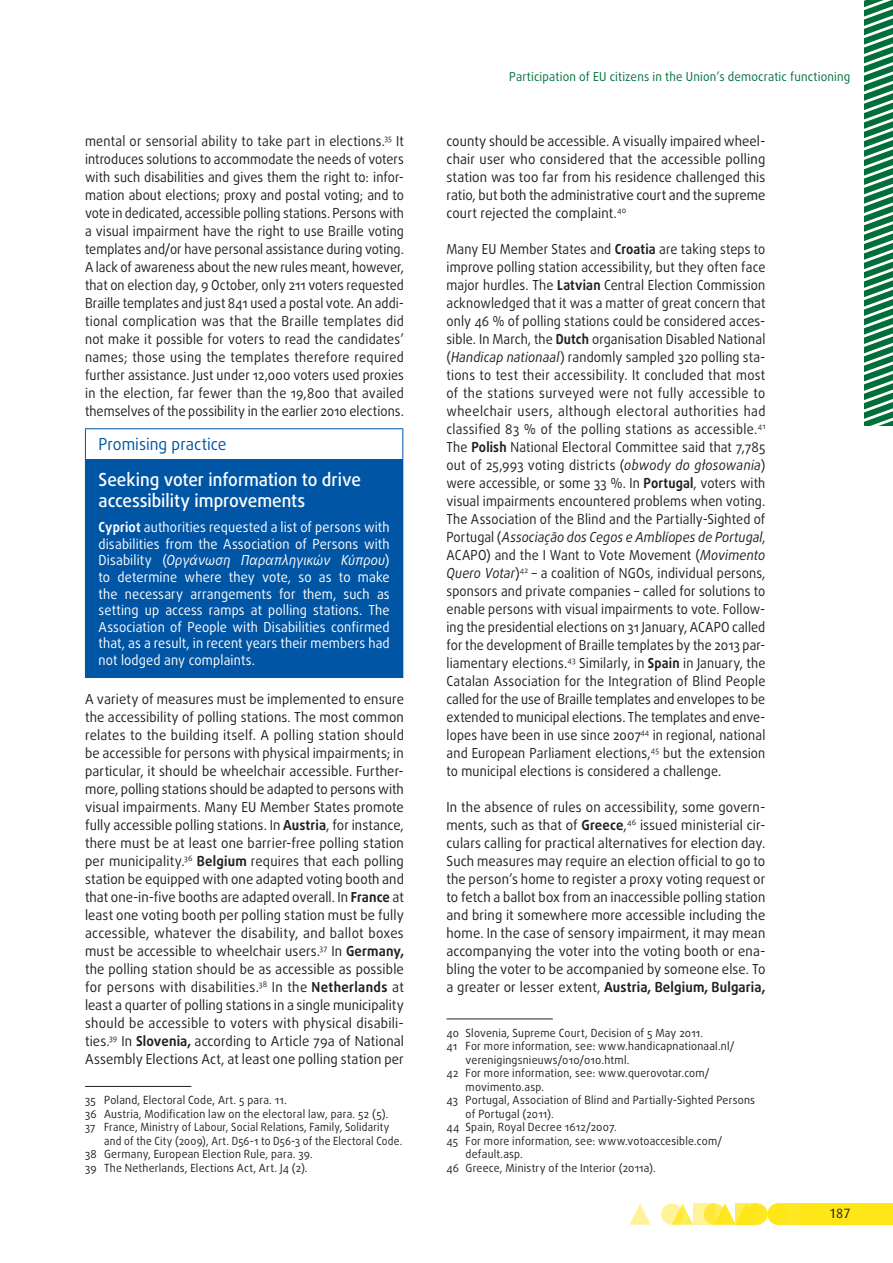
<style>
.page{position:relative;width:893px;height:1263px;background:#fff}
.page>*{position:absolute;margin:0;border:0;box-sizing:border-box;transform-origin:0 0}
.t1{font:500 18px/21.6px "Daxline Pro";color:#fff;scale:.95 1}
.t2{font:16.5px "Daxline Pro";color:#0155a5;scale:.95 1}
.t3{font:13.8px/18px "Daxline Pro";letter-spacing:.01em;color:#231f20;text-align:justify;scale:.92 1}
.t4{font:13.8px/18px "Daxline Pro";letter-spacing:.01em;color:#231f20;text-align:justify;scale:.95 1}
.t5{font:13.8px/16.5px "Daxline Pro";letter-spacing:.01em;color:#fff;text-align:justify;scale:.93 1}
.t6{font:13.5px "Dax";color:#231f20}
.t7{font:12.3px "Daxline Pro";letter-spacing:.015em;color:#006f3c;scale:.95 1}
.t8{font:11.25px "Daxline Pro";letter-spacing:.02em;color:#231f20;scale:.95 1}
.t9{font:11.25px "Daxline Pro";letter-spacing:.02em;color:#231f20;scale:.91 1}
.s1{font-weight:700}
.s2{font-style:italic}
</style>
<div class="page">
<div style="left:799px;top:1203px;width:94px;height:22px;background:#ffe616"></div>
<div style="left:746px;top:1203px;width:21px;height:22px;background:#ffe724;border-radius:50%"></div>
<div style="left:778px;top:1203px;width:21px;height:22px;background:#ffe724"></div>
<svg style="left:675px;top:1203px;width:18px;height:22px"></svg>
<svg style="left:629px;top:1203px;width:22px;height:22px"></svg>
<div style="left:767px;top:1203px;width:22px;height:22px;background:#ffe616;border-radius:50%"></div>
<svg style="left:718px;top:1203px;width:18px;height:22px"></svg>
<svg style="left:704px;top:1203px;width:21px;height:22px"></svg>
<svg style="left:661px;top:1203px;width:21px;height:22px"></svg>
<svg style="left:736px;top:1203px;width:21px;height:22px"></svg>
<svg style="left:693px;top:1203px;width:21px;height:22px"></svg>
<svg style="left:864px;top:0;width:29px;height:425px"></svg>
<div style="left:85px;top:459px;width:318px;height:218px;background:#0155a5"></div>
<hr style="left:85px;top:428px;width:318px;height:1px;background:#0155a5">
<hr style="left:85px;top:429px;width:1px;height:30px;background:#0155a5">
<hr style="left:402px;top:429px;width:1px;height:30px;background:#0155a5">
<hr style="left:85px;top:677px;width:318px;height:1px;background:#0155a5">
<hr style="left:85px;top:1086px;width:106px;height:1px;background:#231f20">
<hr style="left:446px;top:1018px;width:107px;height:1px;background:#231f20">
<p class="t3" style="left:85px;top:132px;width:348px">mental or sensorial ability to take part in elections.<sup>35</sup> It introduces solutions to accommodate the needs of voters with such disabilities and gives them the right to: infor‑ mation about elections; proxy and postal voting; and to vote in dedicated, accessible polling stations. Persons with a visual impairment have the right to use Braille voting templates and/or have personal assistance during voting.<br>A lack of awareness about the new rules meant, however, that on election day, 9 October, only 211 voters requested Braille templates and just 841 used a postal vote. An addi‑ tional complication was that the Braille templates did not make it possible for voters to read the candidates’ names; those using the templates therefore required further assistance. Just under 12,000 voters used proxies in the election, far fewer than the 19,800 that availed themselves of the possibility in the earlier 2010 elections.</p>
<p class="t2" style="left:99px;top:433px;width:136px">Promising practice</p>
<h1 class="t1" style="left:99px;top:468px;width:278px">Seeking voter information to drive accessibility improvements</h1>
<p class="t5" style="left:99px;top:519px;width:315px"><span class="s1">Cypriot</span> authorities requested a list of persons with disabilities from the Association of Persons with Disability (<span class="s2">Οργάνωση Παραπληγικών Κύπρου</span>) to determine where they vote, so as to make the necessary arrangements for them, such as setting up access ramps at polling stations. The Association of People with Disabilities confirmed that, as a result, in recent years their members had not lodged any complaints.</p>
<p class="t4" style="left:85px;top:690px;width:337px">A variety of measures must be implemented to ensure the accessibility of polling stations. The most common relates to the building itself. A polling station should be accessible for persons with physical impairments; in particular, it should be wheelchair accessible. Further‑ more, polling stations should be adapted to persons with visual impairments. Many EU Member States promote fully accessible polling stations. In <span class="s1">Austria</span>, for instance, there must be at least one barrier‑free polling station per municipality.<sup>36</sup> <span class="s1">Belgium</span> requires that each polling station be equipped with one adapted voting booth and that one‑in‑five booths are adapted overall. In <span class="s1">France</span> at least one voting booth per polling station must be fully accessible, whatever the disability, and ballot boxes must be accessible to wheelchair users.<sup>37</sup> In <span class="s1">Germany, </span>the polling station should be as accessible as possible for persons with disabilities.<sup>38</sup> In the <span class="s1">Netherlands</span> at least a quarter of polling stations in a single municipality should be accessible to voters with physical disabili‑ ties.<sup>39</sup> In <span class="s1">Slovenia,</span> according to Article 79a of National Assembly Elections Act, at least one polling station per</p>
<p class="t8" style="left:85px;top:1093px;width:214px">35 Poland, Electoral Code, Art. 5 para. 11.</p>
<p class="t8" style="left:85px;top:1106px;width:321px">36 Austria, Modification law on the electoral law, para. 52 (5).</p>
<p class="t9" style="left:85px;top:1120px;width:336px">37 France, Ministry of Labour, Social Relations, Family, Solidarity</p>
<p class="t9" style="left:104px;top:1133px;width:329px">and of the City (2009), Art. D56-1 to D56-3 of the Electoral Code.</p>
<p class="t8" style="left:85px;top:1147px;width:241px">38 Germany, European Election Rule, para. 39.</p>
<p class="t8" style="left:85px;top:1160px;width:236px">39 The Netherlands, Elections Act, Art. J4 (2).</p>
<p class="t7" style="left:509px;top:68px;width:361px">Participation of EU citizens in the Union’s democratic functioning</p>
<p class="t4" style="left:446px;top:132px;width:337px">county should be accessible. A visually impaired wheel‑ chair user who considered that the accessible polling station was too far from his residence challenged this ratio, but both the administrative court and the supreme court rejected the complaint.<sup>40</sup></p>
<p class="t3" style="left:446px;top:240px;width:348px">Many EU Member States and <span class="s1">Croatia</span> are taking steps to improve polling station accessibility, but they often face major hurdles. The <span class="s1">Latvian</span> Central Election Commission acknowledged that it was a matter of great concern that only 46 % of polling stations could be considered acces‑ sible. In March, the <span class="s1">Dutch</span> organisation Disabled National (<span class="s2">Handicap nationaal</span>) randomly sampled 320 polling sta‑ tions to test their accessibility. It concluded that most of the stations surveyed were not fully accessible to wheelchair users, although electoral authorities had classified 83 % of the polling stations as accessible.<sup>41<br></sup>The <span class="s1">Polish</span> National Electoral Committee said that 7,785 out of 25,993 voting districts (<span class="s2">obwody do głosowania</span>) were accessible, or some 33 %. In <span class="s1">Portugal</span>, voters with visual impairments encountered problems when voting.<br>The Association of the Blind and the Partially‑Sighted of Portugal (<span class="s2">Associação dos Cegos e Amblíopes de Portugal</span>, ACAPO) and the I Want to Vote Movement (<span class="s2">Movimento Quero Votar</span>)<sup>42</sup> – a coalition of NGOs, individual persons, sponsors and private companies – called for solutions to enable persons with visual impairments to vote. Follow‑ ing the presidential elections on 31 January, ACAPO called for the development of Braille templates by the 2013 par‑ liamentary elections.<sup>43</sup> Similarly, in <span class="s1">Spain</span> in January, the Catalan Association for the Integration of Blind People called for the use of Braille templates and envelopes to be extended to municipal elections. The templates and enve‑ lopes have been in use since 2007<sup>44</sup> in regional, national and European Parliament elections,<sup>45</sup> but the extension to municipal elections is considered a challenge.</p>
<p class="t4" style="left:446px;top:798px;width:337px">In the absence of rules on accessibility, some govern‑ ments, such as that of <span class="s1">Greece</span>,<sup>46</sup> issued ministerial cir‑ culars calling for practical alternatives for election day.<br>Such measures may require an election official to go to the person’s home to register a proxy voting request or to fetch a ballot box from an inaccessible polling station and bring it somewhere more accessible including the home. In the case of sensory impairment, it may mean accompanying the voter into the voting booth or ena‑ bling the voter to be accompanied by someone else. To a greater or lesser extent, <span class="s1">Austria, Belgium, Bulgaria,</span></p>
<p class="t8" style="left:446px;top:1025px;width:272px">40 Slovenia, Supreme Court, Decision of 5 May 2011.</p>
<p class="t8" style="left:446px;top:1039px;width:305px">41 For more information, see: www.handicapnationaal.nl/</p>
<p class="t8" style="left:466px;top:1052px;width:174px">verenigingsnieuws/010/010.html.</p>
<p class="t8" style="left:446px;top:1066px;width:279px">42 For more information, see: www.querovotar.com/</p>
<p class="t8" style="left:466px;top:1079px;width:84px">movimento.asp.</p>
<p class="t8" style="left:446px;top:1093px;width:326px">43 Portugal, Association of Blind and Partially‑Sighted Persons</p>
<p class="t8" style="left:466px;top:1106px;width:94px">of Portugal (2011).</p>
<p class="t8" style="left:446px;top:1120px;width:181px">44 Spain, Royal Decree 1612/2007.</p>
<p class="t8" style="left:446px;top:1133px;width:292px">45 For more information, see: www.votoaccesible.com/</p>
<p class="t8" style="left:466px;top:1147px;width:62px">default.asp.</p>
<p class="t8" style="left:446px;top:1160px;width:222px">46 Greece, Ministry of the Interior (2011a).</p>
<p class="t6" style="left:829px;top:1206px;width:23px">187</p>
</div>
